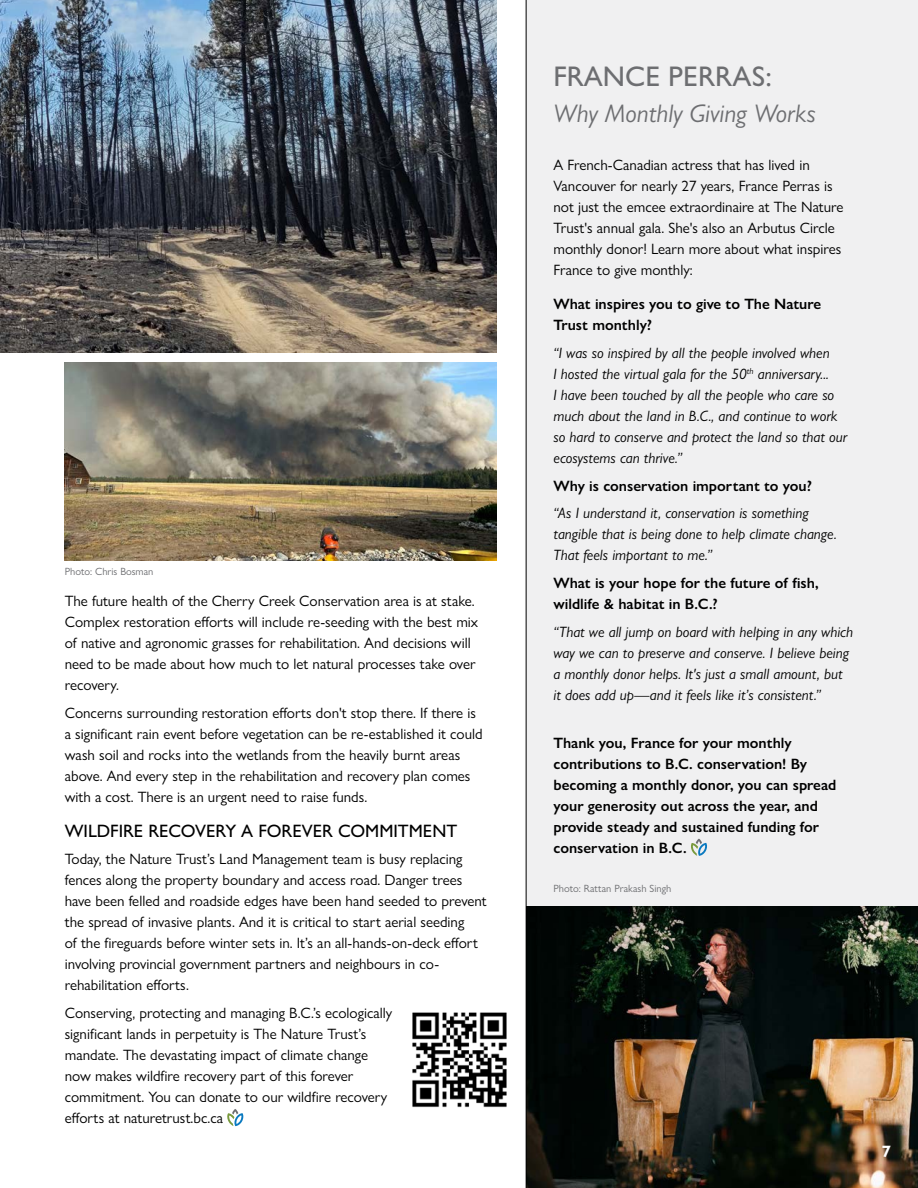
<style>
.page{position:relative;width:918px;height:1188px;background:#fff}
.page>*{position:absolute;margin:0;border:0;box-sizing:border-box;transform-origin:0 0}
.t1{font:500 28.5px "Gill Sans Nova";color:#6d6e71}
.t2{font:italic 25.5px "Gill Sans Nova";color:#6d6e71}
.t3{font:500 18px "Gill Sans Nova";color:#000}
.t4{font:700 16.5px "Gill Sans Nova";color:#fff}
.t5{font:15px/21px "Gill Sans Nova";color:#000}
.t6{font:italic 15px/21px "Gill Sans Nova";color:#000}
.t7{font:600 15px/21px "Gill Sans Nova";color:#000}
.t8{font:10.5px "Gill Sans Nova";color:#6d6e71}
</style>
<div class="page">
<svg style="left:227px;top:1109px;width:17px;height:17px"></svg>
<div style="left:526px;top:0;width:392px;height:1188px;background:#f0f0f1"></div>
<img style="left:0;top:0;width:497px;height:352px">
<img style="left:65px;top:362px;width:432px;height:198px">
<svg style="left:691px;top:839px;width:16px;height:17px"></svg>
<img style="left:527px;top:907px;width:391px;height:281px">
<hr style="left:526px;top:0;width:1px;height:1188px;background:#000">
<img style="left:412px;top:1012px;width:95px;height:96px">
<p class="t8" style="left:65px;top:565px;width:90px">Photo: Chris Bosman</p>
<p class="t5" style="left:65px;top:591px;width:415px">The future health of the Cherry Creek Conservation area is at stake.<br>Complex restoration efforts will include re-seeding with the best mix of native and agronomic grasses for rehabilitation. And decisions will need to be made about how much to let natural processes take over recovery.</p>
<p class="t5" style="left:65px;top:702px;width:419px">Concerns surrounding restoration efforts don't stop there. If there is a significant rain event before vegetation can be re-established it could wash soil and rocks into the wetlands from the heavily burnt areas above. And every step in the rehabilitation and recovery plan comes with a cost. There is an urgent need to raise funds.</p>
<p class="t3" style="left:65px;top:820px;width:394px">WILDFIRE RECOVERY A FOREVER COMMITMENT</p>
<p class="t5" style="left:65px;top:849px;width:424px">Today, the Nature Trust’s Land Management team is busy replacing fences along the property boundary and access road. Danger trees have been felled and roadside edges have been hand seeded to prevent the spread of invasive plants. And it is critical to start aerial seeding<br>of the fireguards before winter sets in. It’s an all-hands-on-deck effort involving provincial government partners and neighbours in co&shy;rehabilitation efforts.</p>
<p class="t5" style="left:65px;top:1002px;width:329px">Conserving, protecting and managing B.C.’s ecologically significant lands in perpetuity is The Nature Trust’s mandate. The devastating impact of climate change now makes wildfire recovery part of this forever commitment. You can donate to our wildfire recovery efforts at naturetrust.bc.ca</p>
<h1 class="t1" style="left:554px;top:59px;width:220px">FRANCE PERRAS:</h1>
<h2 class="t2" style="left:554px;top:97px;width:264px">Why Monthly Giving Works</h2>
<p class="t5" style="left:554px;top:154px;width:292px">A French-Canadian actress that has lived in Vancouver for nearly 27 years, France Perras is not just the emcee extraordinaire at The Nature Trust's annual gala. She's also an Arbutus Circle monthly donor! Learn more about what inspires France to give monthly:</p>
<p class="t7" style="left:554px;top:293px;width:269px">What inspires you to give to The Nature<br>Trust monthly?</p>
<p class="t6" style="left:553px;top:342px;width:295px">“I was so inspired by all the people involved when<br>I hosted the virtual gala for the 50<sup>th</sup> anniversary...<br>I have been touched by all the people who care so much about the land in B.C., and continue to work so hard to conserve and protect the land so that our ecosystems can thrive.”</p>
<p class="t7" style="left:553px;top:475px;width:260px">Why is conservation important to you?</p>
<p class="t6" style="left:553px;top:502px;width:285px">“As I understand it, conservation is something tangible that is being done to help climate change.<br>That feels important to me.”</p>
<p class="t7" style="left:553px;top:572px;width:267px">What is your hope for the future of fish, wildlife &amp; habitat in B.C.?</p>
<p class="t6" style="left:553px;top:621px;width:301px">“That we all jump on board with helping in any which way we can to preserve and conserve. I believe being a monthly donor helps. It's just a small amount, but it does add up—and it feels like it’s consistent.”</p>
<p class="t7" style="left:553px;top:732px;width:284px">Thank you, France for your monthly contributions to B.C. conservation! By becoming a monthly donor, you can spread your generosity out across the year, and provide steady and sustained funding for conservation in B.C.</p>
<p class="t8" style="left:554px;top:882px;width:119px">Photo: Rattan Prakash Singh</p>
<p class="t4" style="left:882px;top:1141px;width:11px">7</p>
</div>
